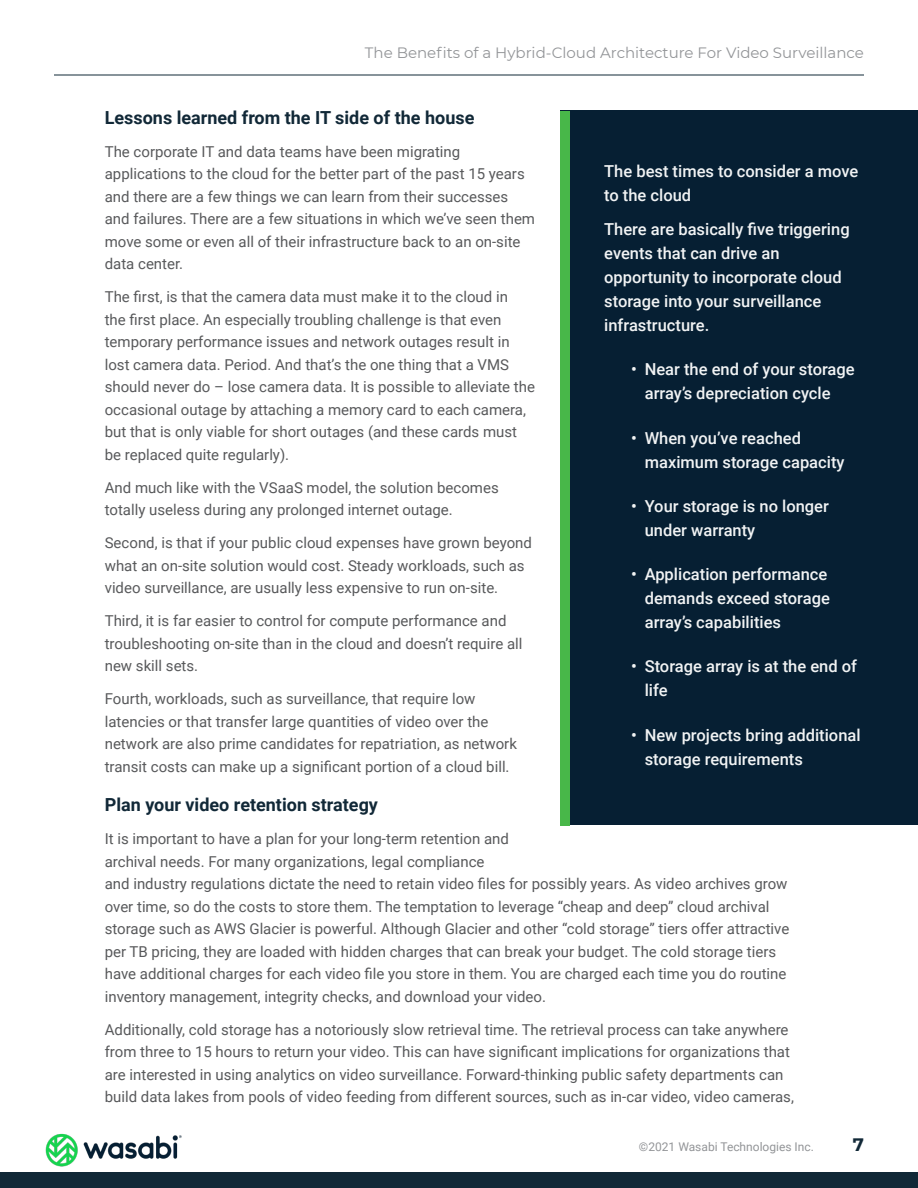
<style>
.page{position:relative;width:918px;height:1188px;background:#fff}
.page>*{position:absolute;margin:0;border:0;box-sizing:border-box;transform-origin:0 0}
.t1{font:700 18px "Roboto";color:#112837}
.t2{font:700 18px "Montserrat";color:#112837}
.t3{font:500 16.5px/24px "Roboto";color:#f1f3f4}
.t4{font:15px/22.5px "Roboto";color:#58595b}
.t5{font:15px "Montserrat";color:#939598}
.t6{font:12px "Roboto";color:#939598}
</style>
<div class="page">
<img style="left:45px;top:1133px;width:137px;height:34px">
<div style="left:0;top:1173px;width:918px;height:15px;background:#112837"></div>
<div style="left:560px;top:110px;width:358px;height:715px;background:#061f33"></div>
<div style="left:560px;top:111px;width:10px;height:714px;background:#48b749"></div>
<hr style="left:54px;top:75px;width:810px;height:1px;background:#112837">
<p class="t5" style="left:365px;top:42px;width:501px">The Benefits of a Hybrid-Cloud Architecture For Video Surveillance</p>
<p class="t1" style="left:105px;top:105px;width:371px">Lessons learned from the IT side of the house</p>
<p class="t4" style="left:105px;top:140px;width:432px">The corporate IT and data teams have been migrating applications to the cloud for the better part of the past 15 years and there are a few things we can learn from their successes and failures. There are a few situations in which we’ve seen them move some or even all of their infrastructure back to an on-site data center.</p>
<p class="t4" style="left:105px;top:285px;width:432px">The first, is that the camera data must make it to the cloud in<br>the first place. An especially troubling challenge is that even temporary performance issues and network outages result in lost camera data. Period. And that’s the one thing that a VMS should never do – lose camera data. It is possible to alleviate the occasional outage by attaching a memory card to each camera, but that is only viable for short outages (and these cards must be replaced quite regularly).</p>
<p class="t4" style="left:105px;top:476px;width:396px">And much like with the VSaaS model, the solution becomes totally useless during any prolonged internet outage.</p>
<p class="t4" style="left:105px;top:531px;width:429px">Second, is that if your public cloud expenses have grown beyond what an on-site solution would cost. Steady workloads, such as video surveillance, are usually less expensive to run on-site.</p>
<p class="t4" style="left:105px;top:609px;width:419px">Third, it is far easier to control for compute performance and troubleshooting on-site than in the cloud and doesn’t require all new skill sets.</p>
<p class="t4" style="left:105px;top:687px;width:414px">Fourth, workloads, such as surveillance, that require low latencies or that transfer large quantities of video over the network are also prime candidates for repatriation, as network transit costs can make up a significant portion of a cloud bill.</p>
<p class="t1" style="left:105px;top:792px;width:275px">Plan your video retention strategy</p>
<p class="t4" style="left:105px;top:827px;width:686px">It is important to have a plan for your long-term retention and<br>archival needs. For many organizations, legal compliance<br>and industry regulations dictate the need to retain video files for possibly years. As video archives grow over time, so do the costs to store them. The temptation to leverage “cheap and deep” cloud archival storage such as AWS Glacier is powerful. Although Glacier and other “cold storage” tiers offer attractive per TB pricing, they are loaded with hidden charges that can break your budget. The cold storage tiers have additional charges for each video file you store in them. You are charged each time you do routine inventory management, integrity checks, and download your video.</p>
<p class="t4" style="left:105px;top:1018px;width:691px">Additionally, cold storage has a notoriously slow retrieval time. The retrieval process can take anywhere from three to 15 hours to return your video. This can have significant implications for organizations that are interested in using analytics on video surveillance. Forward-thinking public safety departments can build data lakes from pools of video feeding from different sources, such as in-car video, video cameras,</p>
<p class="t3" style="left:604px;top:158px;width:256px">The best times to consider a move to the cloud</p>
<p class="t3" style="left:604px;top:217px;width:247px">There are basically five triggering events that can drive an opportunity to incorporate cloud storage into your surveillance infrastructure.</p>
<p class="t3" style="left:645px;top:357px;width:212px;text-indent:-13px">• Near the end of your storage array’s depreciation cycle</p>
<p class="t3" style="left:645px;top:425px;width:201px;text-indent:-13px">• When you’ve reached maximum storage capacity</p>
<p class="t3" style="left:645px;top:493px;width:186px;text-indent:-13px">• Your storage is no longer under warranty</p>
<p class="t3" style="left:645px;top:562px;width:187px;text-indent:-13px">• Application performance demands exceed storage array’s capabilities</p>
<p class="t3" style="left:645px;top:654px;width:214px;text-indent:-13px">• Storage array is at the end of life</p>
<p class="t3" style="left:645px;top:722px;width:217px;text-indent:-13px">• New projects bring additional storage requirements</p>
<p class="t6" style="left:639px;top:1139px;width:176px">©2021 Wasabi Technologies Inc.</p>
<p class="t2" style="left:853px;top:1132px;width:13px">7</p>
</div>
